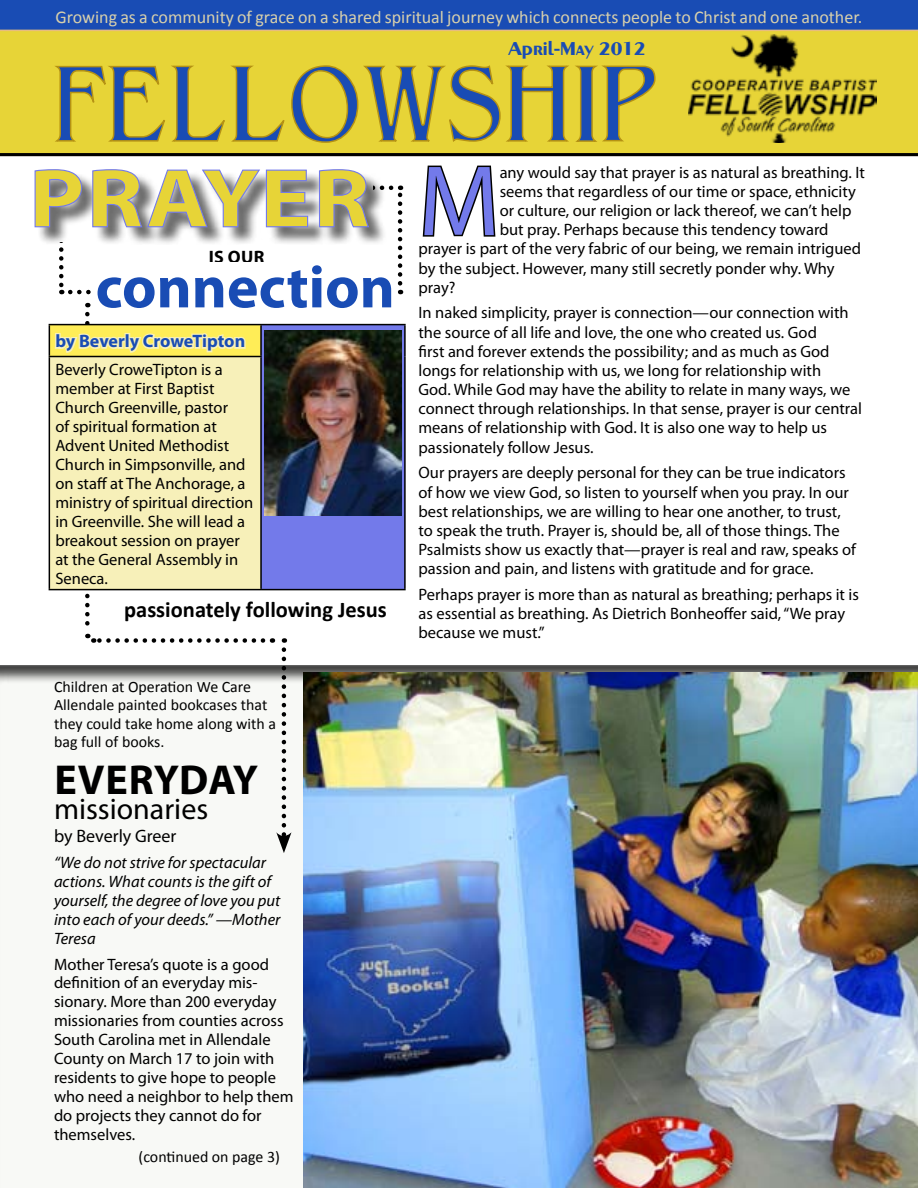
<style>
.page{position:relative;width:918px;height:1188px;background:#fff}
.page>*{position:absolute;margin:0;border:0;box-sizing:border-box;transform-origin:0 0}
.t1{font:100.95px "Myriad Pro";color:#737aea}
.t2{font:700 60px "Myriad Pro";color:#194cb4}
.t3{font:700 42px "Myriad Pro";letter-spacing:.005em;color:#000}
.t4{font:30px "Myriad Pro";color:#000}
.t5{font:700 22.5px "Calibri";color:#000}
.t6{font:18px "Calibri";color:#d8d0ac}
.t7{font:700 18px "Myriad Pro";letter-spacing:-.005em;color:#194cb4}
.t8{font:18px "Myriad Pro";color:#000}
.t9{font:700 18px "Greyhound";color:#194cb4}
.t10{font:700 18px "Myriad Pro";color:#000}
.t11{font:16.5px/18.9px "Myriad Pro";color:#000}
.t12{font:italic 16.5px/19px "Myriad Pro";color:#000}
.t13{font:15.9px/18.3px "Calibri";color:#000}
</style>
<div class="page">
<div style="left:0;top:661px;width:918px;height:527px;background:#f8f9f6"></div>
<img style="left:303px;top:673px;width:615px;height:515px">
<div style="left:0;top:31px;width:918px;height:122px;background:#e7d437"></div>
<svg style="left:51px;top:64px;width:605px;height:80px;background:#b2ad4f"></svg>
<img style="left:689px;top:34px;width:188px;height:109px">
<div style="left:0;top:0;width:918px;height:31px;background:#194cb4"></div>
<hr style="left:0;top:153px;width:918px;height:3px;background:#000">
<svg style="left:422px;top:165px;width:74px;height:72px"></svg>
<hr style="left:261px;top:324px;width:145px;height:1px;background:#000">
<hr style="left:404px;top:325px;width:2px;height:32px;background:#000">
<hr style="left:404px;top:357px;width:2px;height:232px;background:#000">
<hr style="left:261px;top:589px;width:145px;height:1px;background:#000">
<svg style="left:34px;top:169px;width:368px;height:474px"></svg>
<svg style="left:276px;top:650px;width:16px;height:203px"></svg>
<p class="t6" style="left:56px;top:6px;width:808px">Growing as a community of grace on a shared spiritual journey which connects people to Christ and one another.</p>
<p class="t9" style="left:508px;top:38px;width:139px">April-May 2012</p>
<p class="t10" style="left:209px;top:245px;width:57px">is our</p>
<h2 class="t2" style="left:96px;top:248px;width:301px">connection</h2>
<p class="t7" style="left:55px;top:329px;width:191px">by Beverly CroweTipton</p>
<p class="t11" style="left:55px;top:360px;width:199px">Beverly CroweTipton is a member at First Baptist<br>Church Greenville, pastor<br>of spiritual formation at<br>Advent United Methodist<br>Church in Simpsonville, and on staff at The Anchorage, a ministry of spiritual direction in Greenville. She will lead a breakout session on prayer at the General Assembly in<br>Seneca.</p>
<h3 class="t5" style="left:124px;top:596px;width:264px">passionately following Jesus</h3>
<p class="t13" style="left:54px;top:678px;width:224px">Children at Operation We Care<br>Allendale painted bookcases that they could take home along with a bag full of books.</p>
<h3 class="t3" style="left:54px;top:753px;width:205px">Everyday</h3>
<h3 class="t4" style="left:54px;top:790px;width:156px">missionaries</h3>
<p class="t8" style="left:54px;top:825px;width:124px">by Beverly Greer</p>
<p class="t12" style="left:54px;top:853px;width:228px">“We do not strive for spectacular actions. What counts is the gift of yourself, the degree of love you put into each of your deeds.” —Mother<br>Teresa</p>
<p class="t11" style="left:54px;top:954px;width:241px">Mother Teresa’s quote is a good definition of an everyday mis&shy;sionary. More than 200 everyday missionaries from counties across<br>South Carolina met in Allendale<br>County on March 17 to join with residents to give hope to people who need a neighbor to help them do projects they cannot do for themselves.</p>
<p class="t13" style="left:139px;top:1148px;width:143px">(continued on page 3)</p>
<h1 class="t1" style="left:418px;top:139px;width:83px">M</h1>
<p class="t11" style="left:500px;top:163px;width:367px">any would say that prayer is as natural as breathing. It</p>
<p class="t11" style="left:500px;top:182px;width:358px">seems that regardless of our time or space, ethnicity</p>
<p class="t11" style="left:500px;top:201px;width:353px">or culture, our religion or lack thereof, we can’t help</p>
<p class="t11" style="left:500px;top:220px;width:330px">but pray. Perhaps because this tendency toward</p>
<p class="t11" style="left:419px;top:239px;width:444px">prayer is part of the very fabric of our being, we remain intrigued</p>
<p class="t11" style="left:419px;top:258px;width:418px">by the subject. However, many still secretly ponder why. Why</p>
<p class="t11" style="left:419px;top:277px;width:38px">pray?</p>
<p class="t11" style="left:419px;top:303px;width:445px">In naked simplicity, prayer is connection—our connection with the source of all life and love, the one who created us. God<br>first and forever extends the possibility; and as much as God longs for relationship with us, we long for relationship with<br>God. While God may have the ability to relate in many ways, we connect through relationships. In that sense, prayer is our central means of relationship with God. It is also one way to help us passionately follow Jesus.</p>
<p class="t11" style="left:419px;top:463px;width:439px">Our prayers are deeply personal for they can be true indicators of how we view God, so listen to yourself when you pray. In our best relationships, we are willing to hear one another, to trust, to speak the truth. Prayer is, should be, all of those things. The Psalmists show us exactly that—prayer is real and raw, speaks of passion and pain, and listens with gratitude and for grace.</p>
<p class="t11" style="left:419px;top:585px;width:442px">Perhaps prayer is more than as natural as breathing; perhaps it is as essential as breathing. As Dietrich Bonheoffer said, “We pray because we must.”</p>
</div>
